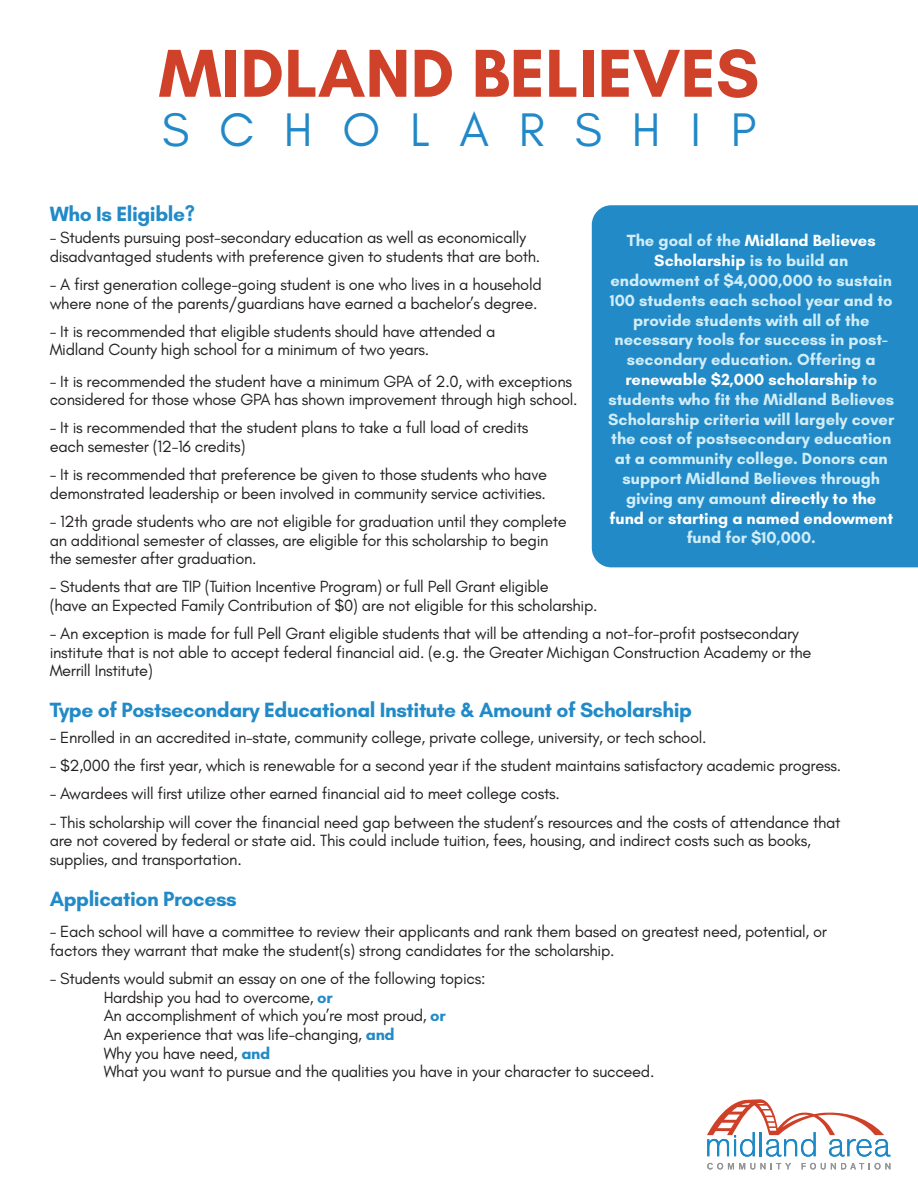
<style>
.page{position:relative;width:918px;height:1188px;background:#fff}
.page>*{position:absolute;margin:0;border:0;box-sizing:border-box;transform-origin:0 0}
.t1{font:700 69px "Glacial Indifference";color:#cf4129}
.t2{font:48px "Glacial Indifference";letter-spacing:.62em;color:#2189c7}
.t3{font:700 21px "Glacial Indifference";letter-spacing:-.02em;color:#218ac7}
.t4{font:16.5px/18.6px "Glacial Indifference";letter-spacing:-.02em;color:#231f20}
.t5{font:700 16.5px/19.8px "Glacial Indifference";color:#d0edf8;text-align:center}
.s1{font-weight:700;color:#218ac7}
.s2{color:#fff}
</style>
<div class="page">
<div style="left:592px;top:205px;width:326px;height:362px;background:#218ac7"></div>
<svg style="left:707px;top:1163px;width:58px;height:7px"></svg>
<svg style="left:771px;top:1163px;width:20px;height:6px"></svg>
<svg style="left:802px;top:1163px;width:88px;height:7px"></svg>
<svg style="left:707px;top:1099px;width:183px;height:58px"></svg>
<h1 class="t1" style="left:159px;top:31px;width:602px">MIDLAND BELIEVES</h1>
<h2 class="t2" style="left:162px;top:104px;width:596px">SCHOLARSHIP</h2>
<p class="t3" style="left:50px;top:201px;width:147px">Who Is Eligible?</p>
<p class="t4" style="left:50px;top:229px;width:492px">- Students pursuing post-secondary education as well as economically disadvantaged students with preference given to students that are both.</p>
<p class="t4" style="left:50px;top:275px;width:494px">- A first generation college-going student is one who lives in a household where none of the parents/guardians have earned a bachelor’s degree.</p>
<p class="t4" style="left:50px;top:322px;width:447px">- It is recommended that eligible students should have attended a<br>Midland County high school for a minimum of two years.</p>
<p class="t4" style="left:50px;top:372px;width:529px">- It is recommended the student have a minimum GPA of 2.0, with exceptions considered for those whose GPA has shown improvement through high school.</p>
<p class="t4" style="left:50px;top:419px;width:480px">- It is recommended that the student plans to take a full load of credits each semester (12-16 credits)</p>
<p class="t4" style="left:50px;top:466px;width:499px">- It is recommended that preference be given to those students who have demonstrated leadership or been involved in community service activities.</p>
<p class="t4" style="left:50px;top:512px;width:519px">- 12th grade students who are not eligible for graduation until they complete an additional semester of classes, are eligible for this scholarship to begin the semester after graduation.</p>
<p class="t4" style="left:50px;top:578px;width:549px">- Students that are TIP (Tuition Incentive Program) or full Pell Grant eligible<br>(have an Expected Family Contribution of $0) are not eligible for this scholarship.</p>
<p class="t4" style="left:50px;top:625px;width:763px">- An exception is made for full Pell Grant eligible students that will be attending a not-for-profit postsecondary institute that is not able to accept federal financial aid. (e.g. the Greater Michigan Construction Academy or the<br>Merrill Institute)</p>
<p class="t3" style="left:50px;top:697px;width:644px">Type of Postsecondary Educational Institute &amp; Amount of Scholarship</p>
<p class="t4" style="left:50px;top:728px;width:658px">- Enrolled in an accredited in-state, community college, private college, university, or tech school.</p>
<p class="t4" style="left:50px;top:757px;width:793px">- $2,000 the first year, which is renewable for a second year if the student maintains satisfactory academic progress.</p>
<p class="t4" style="left:50px;top:785px;width:512px">- Awardees will first utilize other earned financial aid to meet college costs.</p>
<p class="t4" style="left:50px;top:813px;width:793px">- This scholarship will cover the financial need gap between the student’s resources and the costs of attendance that are not covered by federal or state aid. This could include tuition, fees, housing, and indirect costs such as books, supplies, and transportation.</p>
<p class="t3" style="left:50px;top:885px;width:189px">Application Process</p>
<p class="t4" style="left:50px;top:923px;width:779px">- Each school will have a committee to review their applicants and rank them based on greatest need, potential, or factors they warrant that make the student(s) strong candidates for the scholarship.</p>
<p class="t4" style="left:104px;top:970px;width:552px;text-indent:-54px">- Students would submit an essay on one of the following topics:<br>Hardship you had to overcome, <span class="s1">or<br></span>An accomplishment of which you’re most proud, <span class="s1">or<br></span>An experience that was life-changing, <span class="s1">and<br></span>Why you have need, <span class="s1">and<br></span>What you want to pursue and the qualities you have in your character to succeed.</p>
<p class="t5" style="left:608px;top:231px;width:288px">The goal of the <span class="s2">Midland Believes Scholarship</span> is to build an endowment of $4,000,000 to sustain 100 students each school year and to provide students with all of the necessary tools for success in post&shy;secondary education. Offering a <span class="s2">renewable $2,000 scholarship</span> to students who fit the Midland Believes Scholarship criteria will largely cover the cost of postsecondary education at a community college. Donors can support Midland Believes through giving any amount <span class="s2">directly to the fund</span> or <span class="s2">starting a named endowment </span>fund for $10,000.</p>
</div>
